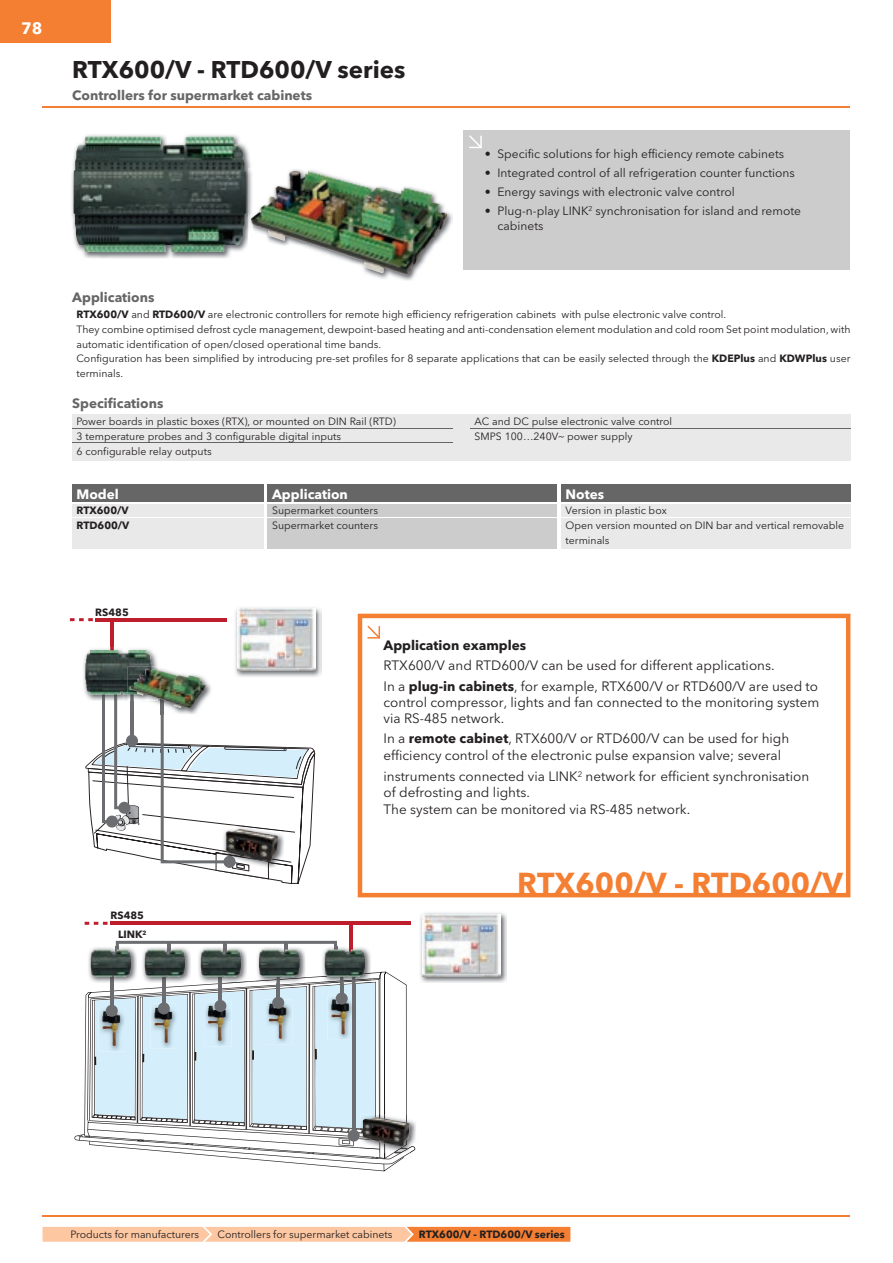
<style>
.page{position:relative;width:893px;height:1263px;background:#fff}
.page>*{position:absolute;margin:0;border:0;box-sizing:border-box;transform-origin:0 0}
.t1{font:700 30px "Avenir Next LT Pro";color:#f47f32}
.t2{font:700 24px "Avenir Next LT Pro";color:#231f20}
.t3{font:700 16.5px "Avenir Next LT Pro";color:#fff}
.t4{font:13.5px/16.2px "Avenir Next LT Pro";color:#231f20}
.t5{font:700 13.5px "Avenir Next LT Pro";color:#666}
.t6{font:700 13.5px "Avenir Next LT Pro";color:#fff}
.t7{font:700 13.5px "Avenir Next LT Pro";color:#231f20}
.t8{font:12px/14.9px "Avenir Next LT Pro";color:#231f20}
.t9{font:10.5px/14.9px "Avenir Next LT Pro";color:#231f20}
.t10{font:700 10.5px/14.9px "Avenir Next LT Pro";color:#231f20}
.s1{font-weight:700}
.s2{font-family:"E Wsimbol"}
</style>
<div class="page">
<div style="left:0;top:0;width:111px;height:43px;background:#f47f32"></div>
<hr style="left:43px;top:106px;width:807px;height:2px;background:#f47f32">
<hr style="left:43px;top:1215px;width:807px;height:2px;background:#f47f32">
<svg style="left:358px;top:614px;width:492px;height:283px"></svg>
<svg style="left:367px;top:626px;width:13px;height:12px"></svg>
<svg style="left:42px;top:1224px;width:529px;height:18px"></svg>
<div style="left:72px;top:415px;width:778px;height:46px;background:#e9e9e9"></div>
<hr style="left:72px;top:428px;width:380px;height:1px;background:#666">
<hr style="left:72px;top:442px;width:380px;height:1px;background:#666">
<hr style="left:470px;top:428px;width:380px;height:1px;background:#666">
<img style="left:71px;top:135px;width:180px;height:123px">
<img style="left:171px;top:145px;width:33px;height:69px">
<img style="left:74px;top:136px;width:97px;height:116px">
<img style="left:253px;top:169px;width:200px;height:112px">
<img style="left:248px;top:168px;width:5px;height:90px">
<img style="left:269px;top:171px;width:26px;height:31px">
<div style="left:463px;top:130px;width:387px;height:140px;background:#ccc"></div>
<svg style="left:469px;top:135px;width:13px;height:13px"></svg>
<div style="left:72px;top:504px;width:192px;height:45px;background:#e9e9e9"></div>
<div style="left:268px;top:504px;width:289px;height:45px;background:#ccc"></div>
<div style="left:561px;top:504px;width:289px;height:45px;background:#e9e9e9"></div>
<div style="left:268px;top:485px;width:289px;height:17px;background:#666"></div>
<div style="left:72px;top:485px;width:192px;height:17px;background:#666"></div>
<div style="left:561px;top:485px;width:289px;height:17px;background:#666"></div>
<hr style="left:72px;top:518px;width:778px;height:1px;background:#fff">
<hr style="left:111px;top:620px;width:3px;height:37px;background:#be1d2c">
<img style="left:83px;top:647px;width:75px;height:46px">
<img style="left:85px;top:650px;width:67px;height:19px">
<img style="left:152px;top:666px;width:6px;height:3px">
<img style="left:128px;top:666px;width:24px;height:3px">
<svg style="left:85px;top:669px;width:230px;height:215px"></svg>
<hr style="left:95px;top:618px;width:131px;height:3px;background:#be1d2c">
<svg style="left:70px;top:618px;width:23px;height:3px"></svg>
<hr style="left:349px;top:924px;width:3px;height:28px;background:#be1d2c">
<hr style="left:110px;top:922px;width:300px;height:3px;background:#be1d2c">
<svg style="left:85px;top:922px;width:23px;height:3px"></svg>
<img style="left:420px;top:913px;width:86px;height:70px">
<img style="left:422px;top:914px;width:78px;height:62px">
<img style="left:234px;top:608px;width:87px;height:69px">
<img style="left:237px;top:609px;width:78px;height:62px">
<img style="left:88px;top:946px;width:49px;height:24px">
<img style="left:91px;top:949px;width:39px;height:21px">
<img style="left:142px;top:954px;width:49px;height:16px">
<img style="left:145px;top:954px;width:39px;height:16px">
<img style="left:198px;top:954px;width:49px;height:16px">
<img style="left:201px;top:954px;width:39px;height:16px">
<img style="left:257px;top:954px;width:48px;height:16px">
<img style="left:259px;top:954px;width:40px;height:16px">
<img style="left:322px;top:946px;width:49px;height:24px">
<svg style="left:116px;top:941px;width:221px;height:13px"></svg>
<svg style="left:74px;top:970px;width:341px;height:201px"></svg>
<img style="left:325px;top:949px;width:39px;height:28px">
<h3 class="t3" style="left:21px;top:18px;width:23px">78</h3>
<h2 class="t2" style="left:72px;top:55px;width:335px">RTX600/V - RTD600/V series</h2>
<p class="t5" style="left:72px;top:86px;width:241px">Controllers for supermarket cabinets</p>
<p class="t8" style="left:485px;top:146px;width:301px">• Specific solutions for high efficiency remote cabinets</p>
<p class="t8" style="left:485px;top:165px;width:312px">• Integrated control of all refrigeration counter functions</p>
<p class="t8" style="left:485px;top:185px;width:252px">• Energy savings with electronic valve control</p>
<p class="t8" style="left:497px;top:204px;width:305px;text-indent:-13px">• Plug-n-play LINK<sup>2</sup> synchronisation for island and remote cabinets</p>
<p class="t5" style="left:72px;top:288px;width:84px">Applications</p>
<p class="t9" style="left:77px;top:307px;width:775px"><span class="s1">RTX600/V</span> and <span class="s1">RTD600/V</span> are electronic controllers for remote high efficiency refrigeration cabinets with pulse electronic valve control.<br>They combine optimised defrost cycle management, dewpoint-based heating and anti-condensation element modulation and cold room Set point modulation, with automatic identification of open/closed operational time bands.<br>Configuration has been simplified by introducing pre-set profiles for 8 separate applications that can be easily selected through the <span class="s1">KDEPlus</span> and <span class="s1">KDWPlus</span> user terminals.</p>
<p class="t9" style="left:77px;top:414px;width:321px">Power boards in plastic boxes (RTX), or mounted on DIN Rail (RTD)<br>3 temperature probes and 3 configurable digital inputs<br>6 configurable relay outputs</p>
<p class="t9" style="left:475px;top:414px;width:199px">AC and DC pulse electronic valve control<br>SMPS 100…240V<span class="s2">a</span> power supply</p>
<p class="t5" style="left:72px;top:395px;width:93px">Specifications</p>
<p class="t6" style="left:77px;top:485px;width:44px">Model</p>
<p class="t6" style="left:272px;top:485px;width:77px">Application</p>
<p class="t6" style="left:566px;top:485px;width:40px">Notes</p>
<p class="t10" style="left:77px;top:503px;width:54px">RTX600/V<br>RTD600/V</p>
<p class="t9" style="left:272px;top:503px;width:107px">Supermarket counters<br>Supermarket counters</p>
<p class="t9" style="left:566px;top:503px;width:280px">Version in plastic box<br>Open version mounted on DIN bar and vertical removable terminals</p>
<p class="t10" style="left:95px;top:605px;width:35px">RS485</p>
<p class="t10" style="left:111px;top:905px;width:38px;line-height:19.8px;text-align:right">RS485<br>LINK<sup>2</sup></p>
<p class="t7" style="left:383px;top:637px;width:144px">Application examples</p>
<p class="t4" style="left:383px;top:655px;width:436px;line-height:20.4px">RTX600/V and RTD600/V can be used for different applications.<br>In a <span class="s1">plug-in cabinets</span>, for example, RTX600/V or RTD600/V are used to</p>
<p class="t4" style="left:383px;top:694px;width:438px">control compressor, lights and fan connected to the monitoring system via RS-485 network.</p>
<p class="t4" style="left:383px;top:730px;width:407px">In a <span class="s1">remote cabinet</span>, RTX600/V or RTD600/V can be used for high efficiency control of the electronic pulse expansion valve; several</p>
<p class="t4" style="left:383px;top:768px;width:427px">instruments connected via LINK<sup>2</sup> network for efficient synchronisation of defrosting and lights.<br>The system can be monitored via RS-485 network.</p>
<h1 class="t1" style="left:517px;top:865px;width:327px">RTX600/V - RTD600/V</h1>
<p class="t9" style="left:71px;top:1227px;width:130px">Products for manufacturers</p>
<p class="t9" style="left:218px;top:1227px;width:176px">Controllers for supermarket cabinets</p>
<p class="t10" style="left:419px;top:1227px;width:147px">RTX600/V - RTD600/V series</p>
</div>
